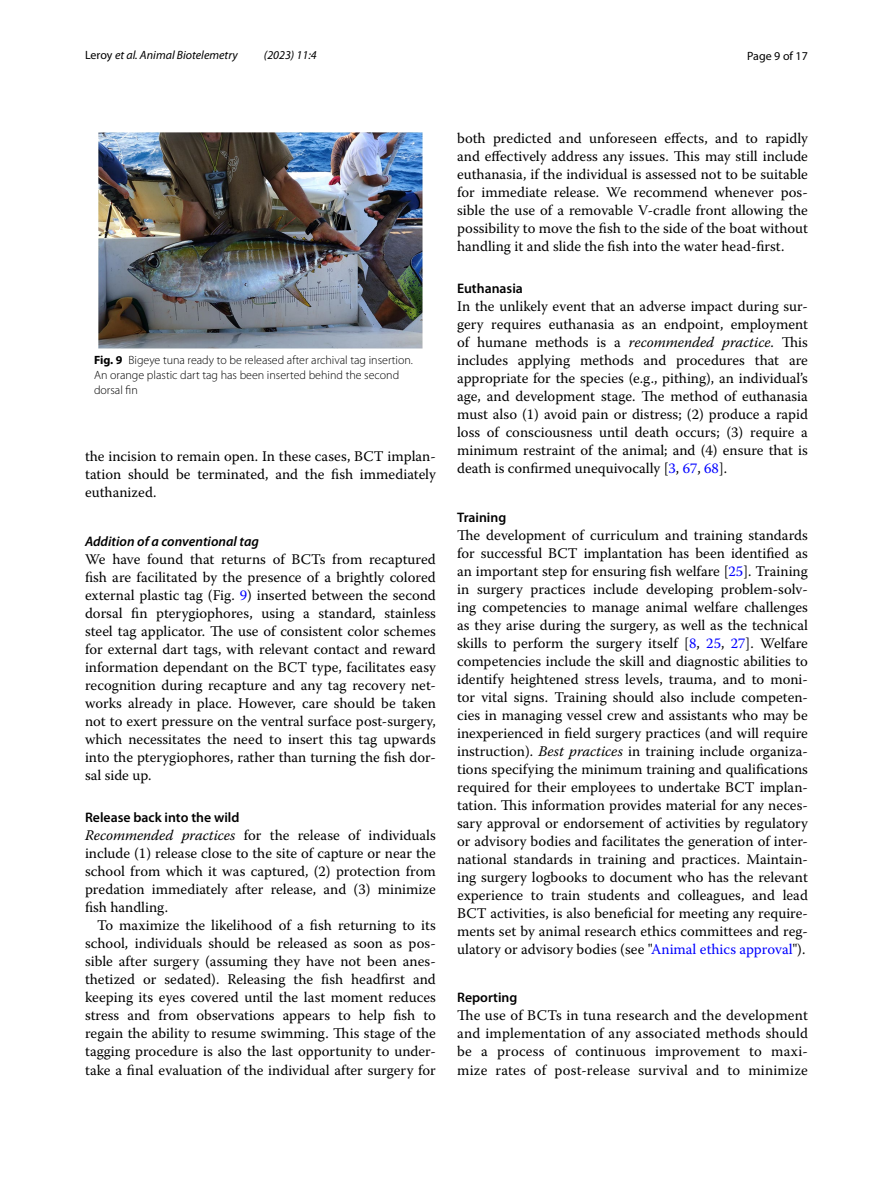
<style>
.page{position:relative;width:893px;height:1187px;background:#fff}
.page>*{position:absolute;margin:0;border:0;box-sizing:border-box;transform-origin:0 0}
.t1{font:14.7px/18px "Warnock Pro";color:#000;text-align:justify}
.t2{font:600 13.8px "Myriad Pro";color:#000}
.t3{font:italic 600 13.8px "Myriad Pro";color:#000}
.t4{font:300 12px/15px "Myriad Pro";color:#000}
.t5{font:italic 12px "Myriad Pro";color:#000}
.t6{font:12px "Myriad Pro";color:#000}
.s1{font-style:normal}
.s2{font-weight:700}
.s3{color:#00f}
.s4{font-style:italic}
</style>
<div class="page">
<img style="left:99px;top:133px;width:323px;height:215px">
<p class="t5" style="left:85px;top:48px;width:154px"><span class="s1">Leroy</span> et al. Animal Biotelemetry</p>
<p class="t5" style="left:264px;top:48px;width:54px">(2023) 11:4</p>
<p class="t6" style="left:747px;top:48px;width:62px">Page 9 of 17</p>
<p class="t4" style="left:94px;top:352px;width:320px"><span class="s2">Fig. 9</span> Bigeye tuna ready to be released after archival tag insertion.<br>An orange plastic dart tag has been inserted behind the second dorsal fin</p>
<p class="t1" style="left:85px;top:447px;width:352px">the incision to remain open. In these cases, BCT implan&shy;tation should be terminated, and the fish immediately euthanized.</p>
<p class="t3" style="left:85px;top:532px;width:176px">Addition of a conventional tag</p>
<p class="t1" style="left:85px;top:550px;width:352px">We have found that returns of BCTs from recaptured fish are facilitated by the presence of a brightly colored external plastic tag (Fig. <span class="s3">9</span>) inserted between the second dorsal fin pterygiophores, using a standard, stainless steel tag applicator. The use of consistent color schemes for external dart tags, with relevant contact and reward information dependant on the BCT type, facilitates easy recognition during recapture and any tag recovery net&shy;works already in place. However, care should be taken not to exert pressure on the ventral surface post-surgery, which necessitates the need to insert this tag upwards into the pterygiophores, rather than turning the fish dor&shy;sal side up.</p>
<p class="t2" style="left:85px;top:808px;width:156px">Release back into the wild</p>
<p class="t1" style="left:85px;top:826px;width:352px"><span class="s4">Recommended practices</span> for the release of individuals include (1) release close to the site of capture or near the school from which it was captured, (2) protection from predation immediately after release, and (3) minimize fish handling.</p>
<p class="t1" style="left:85px;top:916px;width:352px;text-indent:12px">To maximize the likelihood of a fish returning to its school, individuals should be released as soon as pos&shy;sible after surgery (assuming they have not been anes&shy;thetized or sedated). Releasing the fish headfirst and keeping its eyes covered until the last moment reduces stress and from observations appears to help fish to regain the ability to resume swimming. This stage of the tagging procedure is also the last opportunity to under&shy;take a final evaluation of the individual after surgery for</p>
<p class="t1" style="left:457px;top:128px;width:352px">both predicted and unforeseen effects, and to rapidly and effectively address any issues. This may still include euthanasia, if the individual is assessed not to be suitable for immediate release. We recommend whenever pos&shy;sible the use of a removable V-cradle front allowing the possibility to move the fish to the side of the boat without handling it and slide the fish into the water head-first.</p>
<p class="t2" style="left:457px;top:279px;width:67px">Euthanasia</p>
<p class="t1" style="left:457px;top:297px;width:352px">In the unlikely event that an adverse impact during sur&shy;gery requires euthanasia as an endpoint, employment of humane methods is a <span class="s4">recommended practice</span>. This includes applying methods and procedures that are appropriate for the species (e.g., pithing), an individual’s age, and development stage. The method of euthanasia must also (1) avoid pain or distress; (2) produce a rapid loss of consciousness until death occurs; (3) require a minimum restraint of the animal; and (4) ensure that is death is confirmed unequivocally [<span class="s3">3</span>, <span class="s3">67</span>, <span class="s3">68</span>].</p>
<p class="t2" style="left:457px;top:508px;width:51px">Training</p>
<p class="t1" style="left:457px;top:525px;width:352px">The development of curriculum and training standards for successful BCT implantation has been identified as an important step for ensuring fish welfare [<span class="s3">25</span>]. Training in surgery practices include developing problem-solv&shy;ing competencies to manage animal welfare challenges as they arise during the surgery, as well as the technical skills to perform the surgery itself [<span class="s3">8</span>, <span class="s3">25</span>, <span class="s3">27</span>]. Welfare competencies include the skill and diagnostic abilities to identify heightened stress levels, trauma, and to moni&shy;tor vital signs. Training should also include competen&shy;cies in managing vessel crew and assistants who may be inexperienced in field surgery practices (and will require instruction). <span class="s4">Best practices</span> in training include organiza&shy;tions specifying the minimum training and qualifications required for their employees to undertake BCT implan&shy;tation. This information provides material for any neces&shy;sary approval or endorsement of activities by regulatory or advisory bodies and facilitates the generation of inter&shy;national standards in training and practices. Maintain&shy;ing surgery logbooks to document who has the relevant experience to train students and colleagues, and lead BCT activities, is also beneficial for meeting any require&shy;ments set by animal research ethics committees and reg&shy;ulatory or advisory bodies (see "<span class="s3">Animal ethics approval</span>").</p>
<p class="t2" style="left:457px;top:988px;width:62px">Reporting</p>
<p class="t1" style="left:457px;top:1006px;width:352px">The use of BCTs in tuna research and the development and implementation of any associated methods should be a process of continuous improvement to maxi&shy;mize rates of post-release survival and to minimize</p>
</div>
